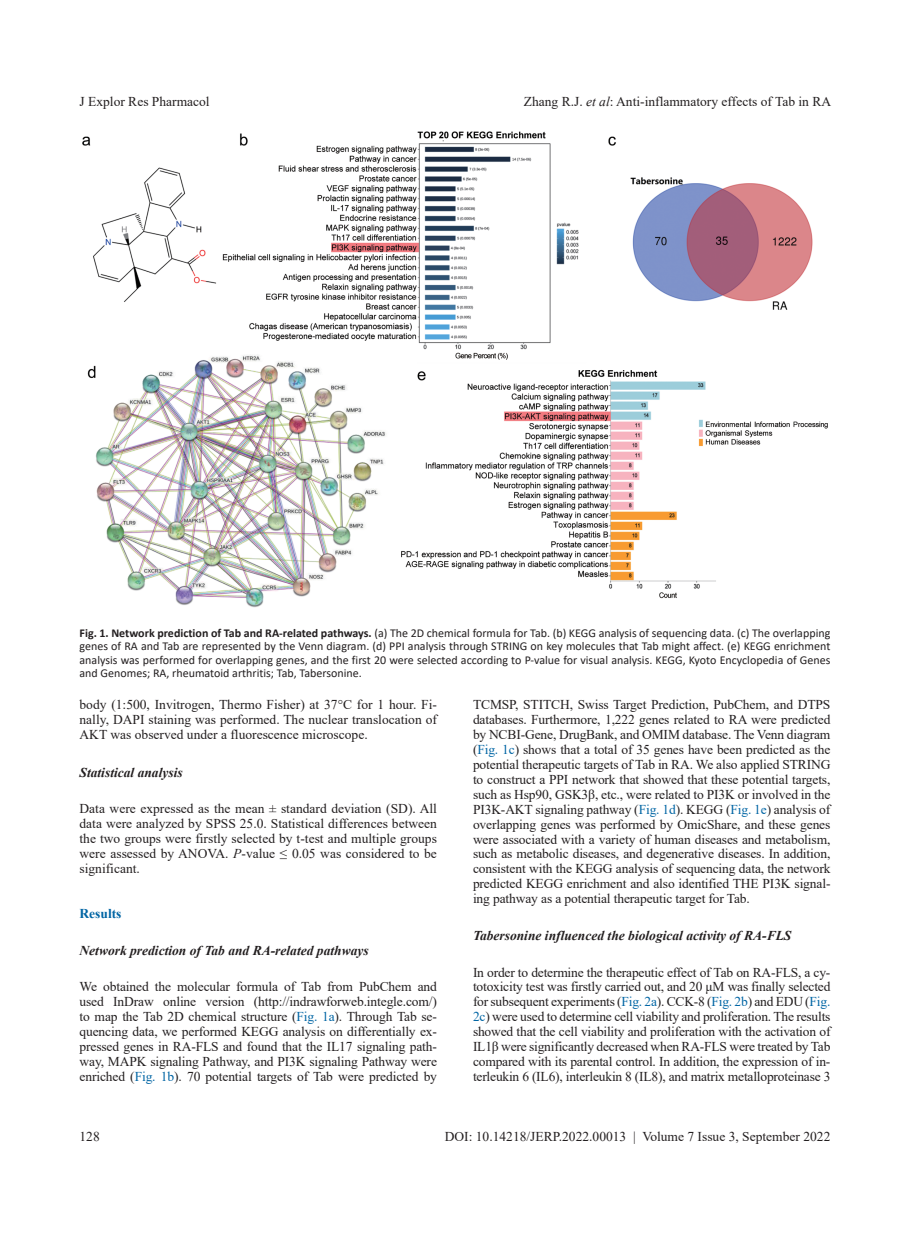
<style>
.page{position:relative;width:919px;height:1238px;background:#fff}
.page>*{position:absolute;margin:0;border:0;box-sizing:border-box;transform-origin:0 0}
.t1{font:13.5px/14.9px "Times New Roman";color:#231f20;text-align:justify}
.t2{font:italic 700 13.5px "Times New Roman";color:#231f20}
.t3{font:700 13.5px "Times New Roman";color:#0065a4}
.t4{font:12px/13.5px "Calibri";color:#231f20;text-align:justify}
.s1{font-style:italic}
.s2{font-weight:700}
.s3{color:#0065a4}
</style>
<div class="page">
<img style="left:82px;top:131px;width:746px;height:477px">
<p class="t1" style="left:80px;top:93px;width:132px">J Explor Res Pharmacol</p>
<p class="t1" style="left:524px;top:93px;width:309px">Zhang R.J. <span class="s1">et al</span>: Anti-inflammatory effects of Tab in RA</p>
<p class="t4" style="left:80px;top:625px;width:752px"><span class="s2">Fig. 1. Network prediction of Tab and RA-related pathways.</span> (a) The 2D chemical formula for Tab. (b) KEGG analysis of sequencing data. (c) The overlapping genes of RA and Tab are represented by the Venn diagram. (d) PPI analysis through STRING on key molecules that Tab might affect. (e) KEGG enrichment analysis was performed for overlapping genes, and the first 20 were selected according to P-value for visual analysis. KEGG, Kyoto Encyclopedia of Genes and Genomes; RA, rheumatoid arthritis; Tab, Tabersonine.</p>
<p class="t1" style="left:80px;top:696px;width:359px">body (1:500, Invitrogen, Thermo Fisher) at 37°C for 1 hour. Fi&shy;nally, DAPI staining was performed. The nuclear translocation of AKT was observed under a fluorescence microscope.</p>
<p class="t2" style="left:80px;top:762px;width:105px">Statistical analysis</p>
<p class="t1" style="left:80px;top:800px;width:359px">Data were expressed as the mean ± standard deviation (SD). All data were analyzed by SPSS 25.0. Statistical differences between the two groups were firstly selected by t-test and multiple groups were assessed by ANOVA. <span class="s1">P</span>-value ≤ 0.05 was considered to be significant.</p>
<p class="t3" style="left:80px;top:903px;width:43px">Results</p>
<p class="t2" style="left:80px;top:940px;width:291px">Network prediction of Tab and RA-related pathways</p>
<p class="t1" style="left:80px;top:978px;width:359px">We obtained the molecular formula of Tab from PubChem and used InDraw online version (http://indrawforweb.integle.com/) to map the Tab 2D chemical structure (<span class="s3">Fig. 1a</span>). Through Tab se&shy;quencing data, we performed KEGG analysis on differentially ex&shy;pressed genes in RA-FLS and found that the IL17 signaling path&shy;way, MAPK signaling Pathway, and PI3K signaling Pathway were enriched (<span class="s3">Fig. 1b</span>). 70 potential targets of Tab were predicted by</p>
<p class="t1" style="left:473px;top:696px;width:359px">TCMSP, STITCH, Swiss Target Prediction, PubChem, and DTPS databases. Furthermore, 1,222 genes related to RA were predicted by NCBI-Gene, DrugBank, and OMIM database. The Venn diagram (<span class="s3">Fig. 1c</span>) shows that a total of 35 genes have been predicted as the potential therapeutic targets of Tab in RA. We also applied STRING to construct a PPI network that showed that these potential targets, such as Hsp90, GSK3β, etc., were related to PI3K or involved in the PI3K-AKT signaling pathway (<span class="s3">Fig. 1d</span>). KEGG (<span class="s3">Fig. 1e</span>) analysis of overlapping genes was performed by OmicShare, and these genes were associated with a variety of human diseases and metabolism, such as metabolic diseases, and degenerative diseases. In addition, consistent with the KEGG analysis of sequencing data, the network predicted KEGG enrichment and also identified THE PI3K signal&shy;ing pathway as a potential therapeutic target for Tab.</p>
<p class="t2" style="left:473px;top:926px;width:320px">Tabersonine influenced the biological activity of RA-FLS</p>
<p class="t1" style="left:473px;top:964px;width:359px">In order to determine the therapeutic effect of Tab on RA-FLS, a cy&shy;totoxicity test was firstly carried out, and 20 μM was finally selected for subsequent experiments (<span class="s3">Fig. 2a</span>). CCK-8 (<span class="s3">Fig. 2b</span>) and EDU (<span class="s3">Fig.<br>2c</span>) were used to determine cell viability and proliferation. The results showed that the cell viability and proliferation with the activation of IL1β were significantly decreased when RA-FLS were treated by Tab compared with its parental control. In addition, the expression of in&shy;terleukin 6 (IL6), interleukin 8 (IL8), and matrix metalloproteinase 3</p>
<p class="t1" style="left:80px;top:1128px;width:22px">128</p>
<p class="t1" style="left:444px;top:1128px;width:387px">DOI: 10.14218/JERP.2022.00013 | Volume 7 Issue 3, September 2022</p>
</div>
